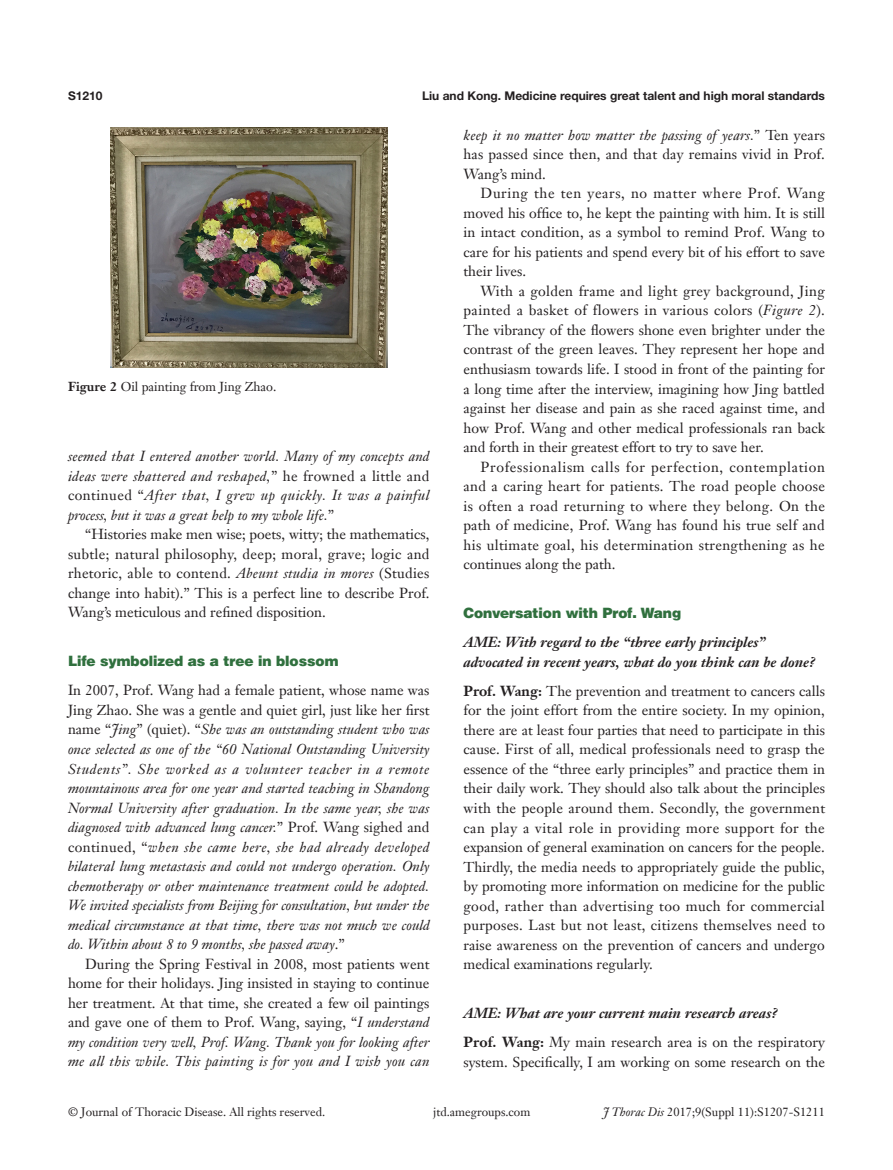
<style>
.page{position:relative;width:893px;height:1170px;background:#fff}
.page>*{position:absolute;margin:0;border:0;box-sizing:border-box;transform-origin:0 0}
.t1{font:14.25px/19.5px "Janson Text LT";color:#231f20;text-align:justify}
.t2{font:italic 14.25px/19.5px "Janson Text LT";color:#231f20;text-align:justify}
.二级标题斜体{font:italic 700 14.25px/19.5px "Janson Text LT";color:#231f20}
.一级标题-6_5{font:900 14.25px "Helvetica";color:#30703e}
.二级标题斜体-6_5{font:italic 700 14.25px "Janson Text LT";color:#231f20}
.t3{font:12.75px "Janson Text LT";color:#231f20}
.t4{font:12px "Janson Text LT";color:#231f20}
.t5{font:700 12px "Helvetica Neue LT Pro";color:#231f20}
.s1{font-weight:700}
.s2{font-style:normal}
.s3{font-style:italic}
</style>
<div class="page">
<img style="left:111px;top:128px;width:276px;height:239px">
<p class="t5" style="left:68px;top:88px;width:36px">S1210</p>
<p class="t5" style="left:422px;top:88px;width:404px">Liu and Kong. Medicine requires great talent and high moral standards</p>
<p class="t3" style="left:68px;top:378px;width:210px"><span class="s1">Figure 2</span> Oil painting from Jing Zhao.</p>
<p class="t2" style="left:68px;top:446px;width:363px">seemed that I entered another world. Many of my concepts and ideas were shattered and reshaped,<span class="s2">” he frowned a little and continued “</span>After that, I grew up quickly. It was a painful process, but it was a great help to my whole life.<span class="s2">”</span></p>
<p class="t1" style="left:68px;top:524px;width:363px;text-indent:17px">“Histories make men wise; poets, witty; the mathematics, subtle; natural philosophy, deep; moral, grave; logic and rhetoric, able to contend. <span class="s3">Abeunt studia in mores</span> (Studies change into habit).” This is a perfect line to describe Prof.<br>Wang’s meticulous and refined disposition.</p>
<p class="一级标题-6_5" style="left:68px;top:652px;width:272px">Life symbolized as a tree in blossom</p>
<p class="t2" style="left:68px;top:680px;width:363px"><span class="s2">In 2007, Prof. Wang had a female patient, whose name was Jing Zhao. She was a gentle and quiet girl, just like her first name “</span>Jing<span class="s2">” (quiet). “</span>She was an outstanding student who was once selected as one of the “60 National Outstanding University Students”. She worked as a volunteer teacher in a remote mountainous area for one year and started teaching in Shandong Normal University after graduation. In the same year, she was diagnosed with advanced lung cancer.<span class="s2">” Prof. Wang sighed and continued, “</span>when she came here, she had already developed bilateral lung metastasis and could not undergo operation. Only chemotherapy or other maintenance treatment could be adopted.<br>We invited specialists from Beijing for consultation, but under the medical circumstance at that time, there was not much we could do. Within about 8 to 9 months, she passed away<span class="s2">.”</span></p>
<p class="t1" style="left:68px;top:953px;width:363px;text-indent:17px">During the Spring Festival in 2008, most patients went home for their holidays. Jing insisted in staying to continue her treatment. At that time, she created a few oil paintings and gave one of them to Prof. Wang, saying, “<span class="s3">I understand my condition very well, Prof. Wang. Thank you for looking after me all this while. This painting is for you and I wish you can</span></p>
<p class="t1" style="left:463px;top:125px;width:363px"><span class="s3">keep it no matter how matter the passing of years.</span>” Ten years has passed since then, and that day remains vivid in Prof.<br>Wang’s mind.</p>
<p class="t1" style="left:463px;top:183px;width:363px;text-indent:17px">During the ten years, no matter where Prof. Wang moved his office to, he kept the painting with him. It is still in intact condition, as a symbol to remind Prof. Wang to care for his patients and spend every bit of his effort to save their lives.</p>
<p class="t1" style="left:463px;top:281px;width:363px;text-indent:17px">With a golden frame and light grey background, Jing painted a basket of flowers in various colors (<span class="s3">Figure 2</span>).<br>The vibrancy of the flowers shone even brighter under the contrast of the green leaves. They represent her hope and enthusiasm towards life. I stood in front of the painting for a long time after the interview, imagining how Jing battled against her disease and pain as she raced against time, and how Prof. Wang and other medical professionals ran back and forth in their greatest effort to try to save her.</p>
<p class="t1" style="left:463px;top:456px;width:363px;text-indent:17px">Professionalism calls for perfection, contemplation and a caring heart for patients. The road people choose is often a road returning to where they belong. On the path of medicine, Prof. Wang has found his true self and his ultimate goal, his determination strengthening as he continues along the path.</p>
<p class="一级标题-6_5" style="left:463px;top:603px;width:219px">Conversation with Prof. Wang</p>
<p class="二级标题斜体" style="left:463px;top:632px;width:353px">AME: With regard to the “three early principles” advocated in recent years, what do you think can be done?</p>
<p class="t1" style="left:463px;top:681px;width:363px"><span class="s1">Prof. Wang:</span> The prevention and treatment to cancers calls for the joint effort from the entire society. In my opinion, there are at least four parties that need to participate in this cause. First of all, medical professionals need to grasp the essence of the “three early principles” and practice them in their daily work. They should also talk about the principles with the people around them. Secondly, the government can play a vital role in providing more support for the expansion of general examination on cancers for the people.<br>Thirdly, the media needs to appropriately guide the public, by promoting more information on medicine for the public good, rather than advertising too much for commercial purposes. Last but not least, citizens themselves need to raise awareness on the prevention of cancers and undergo medical examinations regularly.</p>
<p class="二级标题斜体-6_5" style="left:463px;top:1003px;width:316px">AME: What are your current main research areas?</p>
<p class="t1" style="left:463px;top:1032px;width:363px"><span class="s1">Prof. Wang:</span> My main research area is on the respiratory system. Specifically, I am working on some research on the</p>
<p class="t4" style="left:68px;top:1104px;width:259px">© Journal of Thoracic Disease. All rights reserved.</p>
<p class="t4" style="left:433px;top:1104px;width:99px">jtd.amegroups.com</p>
<p class="t4" style="left:603px;top:1104px;width:223px"><span class="s3">J Thorac Dis</span> 2017;9(Suppl 11):S1207-S1211</p>
</div>
